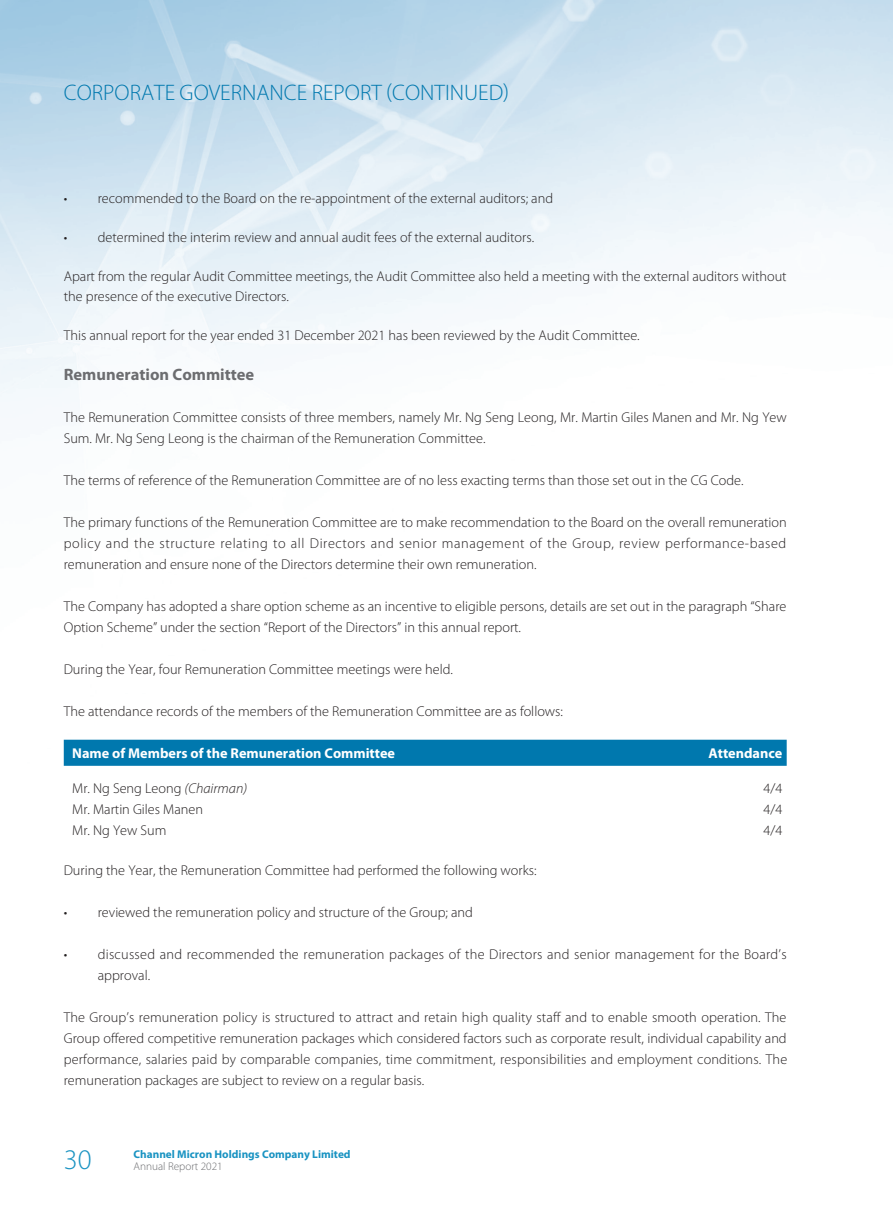
<style>
.page{position:relative;width:893px;height:1212px;background:#fff}
.page>*{position:absolute;margin:0;border:0;box-sizing:border-box;transform-origin:0 0}
.t1{font:300 28.5px "Myriad Pro";color:#1993c2}
.t2{font:300 22.5px "Myriad Pro";color:#0078ae}
._02_H2{font:700 16.5px "Myriad Pro";color:#6c6d70}
._00_txt{font:300 14.25px/21px "Myriad Pro";color:#231f20}
._00_txt-2{font:300 14.25px/21px "Myriad Pro";letter-spacing:.02em;color:#231f20}
._50_Table_txt{font:300 14.25px "Myriad Pro";color:#231f20}
._50_Table_txt-2{font:700 14.25px "Myriad Pro";color:#fff}
.t3{font:700 11.25px "Myriad Pro";color:#1993c2}
.t4{font:300 11.25px "Myriad Pro";color:#6c6d70}
.s1{font-style:italic}
</style>
<div class="page">
<div style="left:64px;top:740px;width:723px;height:26px;background:#0078ae"></div>
<h2 class="t2" style="left:64px;top:79px;width:447px">CORPORATE GOVERNANCE REPORT (CONTINUED)</h2>
<p class="_00_txt" style="left:64px;top:188px;width:491px">• recommended to the Board on the re-appointment of the external auditors; and</p>
<p class="_00_txt" style="left:64px;top:227px;width:472px">• determined the interim review and annual audit fees of the external auditors.</p>
<p class="_00_txt" style="left:64px;top:267px;width:724px;line-height:19.5px">Apart from the regular Audit Committee meetings, the Audit Committee also held a meeting with the external auditors without the presence of the executive Directors.</p>
<p class="_00_txt" style="left:64px;top:324px;width:577px">This annual report for the year ended 31 December 2021 has been reviewed by the Audit Committee.</p>
<p class="_02_H2" style="left:64px;top:364px;width:192px">Remuneration Committee</p>
<p class="_00_txt" style="left:64px;top:407px;width:724px">The Remuneration Committee consists of three members, namely Mr. Ng Seng Leong, Mr. Martin Giles Manen and Mr. Ng Yew<br>Sum. Mr. Ng Seng Leong is the chairman of the Remuneration Committee.</p>
<p class="_00_txt" style="left:64px;top:470px;width:681px">The terms of reference of the Remuneration Committee are of no less exacting terms than those set out in the CG Code.</p>
<p class="_00_txt" style="left:64px;top:512px;width:724px;text-align:justify">The primary functions of the Remuneration Committee are to make recommendation to the Board on the overall remuneration policy and the structure relating to all Directors and senior management of the Group, review performance-based remuneration and ensure none of the Directors determine their own remuneration.</p>
<p class="_00_txt" style="left:64px;top:596px;width:724px">The Company has adopted a share option scheme as an incentive to eligible persons, details are set out in the paragraph “Share<br>Option Scheme” under the section “Report of the Directors” in this annual report.</p>
<p class="_00_txt" style="left:64px;top:659px;width:391px">During the Year, four Remuneration Committee meetings were held.</p>
<p class="_00_txt" style="left:64px;top:701px;width:501px">The attendance records of the members of the Remuneration Committee are as follows:</p>
<p class="_50_Table_txt-2" style="left:72px;top:744px;width:324px">Name of Members of the Remuneration Committee</p>
<p class="_50_Table_txt-2" style="left:708px;top:744px;width:76px">Attendance</p>
<p class="_50_Table_txt" style="left:72px;top:780px;width:176px">Mr. Ng Seng Leong <span class="s1">(Chairman)</span></p>
<p class="_50_Table_txt" style="left:763px;top:780px;width:20px">4/4</p>
<p class="_50_Table_txt" style="left:72px;top:801px;width:132px">Mr. Martin Giles Manen</p>
<p class="_50_Table_txt" style="left:763px;top:801px;width:20px">4/4</p>
<p class="_50_Table_txt" style="left:72px;top:822px;width:96px">Mr. Ng Yew Sum</p>
<p class="_50_Table_txt" style="left:763px;top:822px;width:20px">4/4</p>
<p class="_00_txt" style="left:64px;top:859px;width:474px">During the Year, the Remuneration Committee had performed the following works:</p>
<p class="_00_txt" style="left:64px;top:901px;width:411px">• reviewed the remuneration policy and structure of the Group; and</p>
<p class="_00_txt-2" style="left:98px;top:943px;width:690px;text-indent:-34px">• discussed and recommended the remuneration packages of the Directors and senior management for the Board’s approval.</p>
<p class="_00_txt" style="left:64px;top:1006px;width:725px;text-align:justify">The Group’s remuneration policy is structured to attract and retain high quality staff and to enable smooth operation. The Group offered competitive remuneration packages which considered factors such as corporate result, individual capability and performance, salaries paid by comparable companies, time commitment, responsibilities and employment conditions. The remuneration packages are subject to review on a regular basis.</p>
<p class="t3" style="left:133px;top:1147px;width:219px">Channel Micron Holdings Company Limited</p>
<h1 class="t1" style="left:64px;top:1142px;width:29px">30</h1>
<p class="t4" style="left:133px;top:1159px;width:91px">Annual Report 2021</p>
</div>
